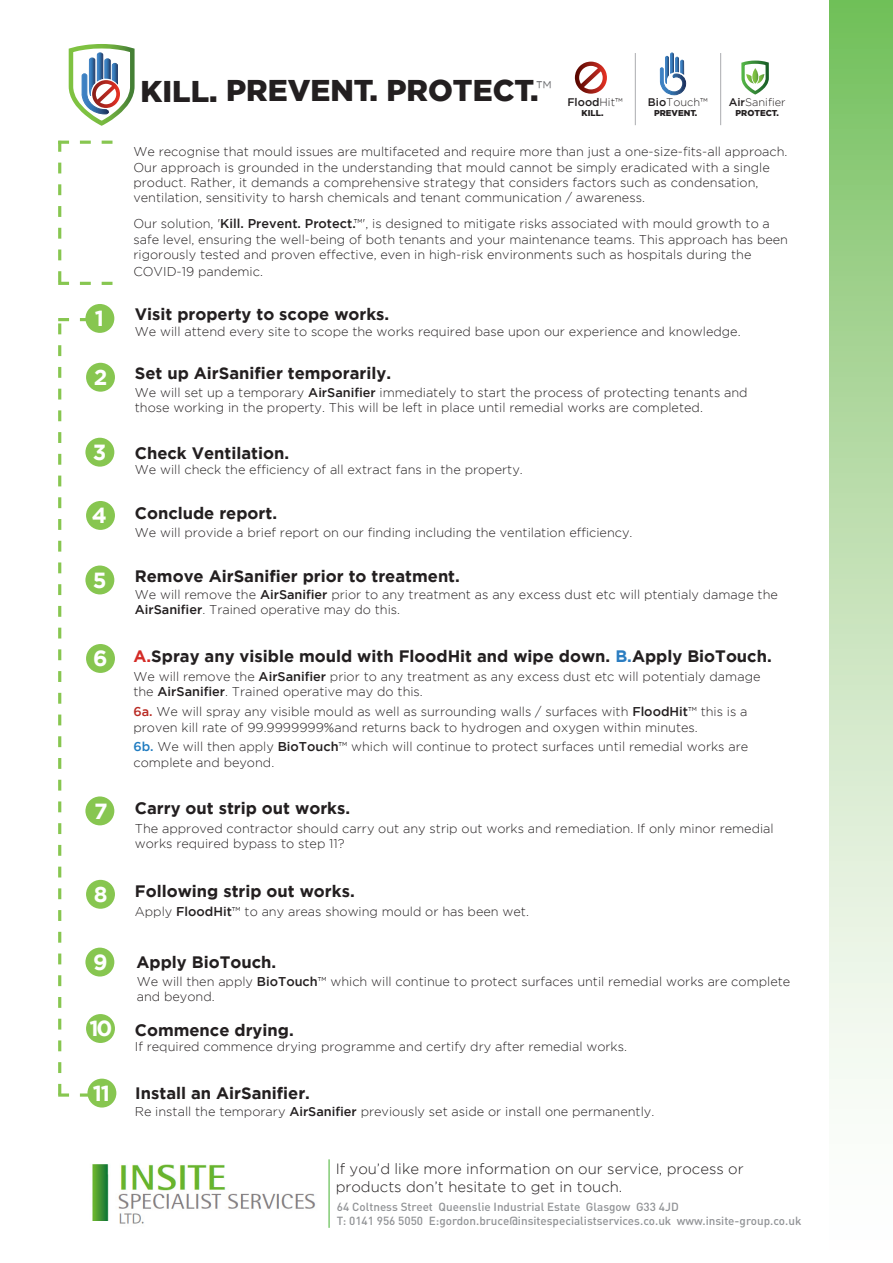
<style>
.page{position:relative;width:893px;height:1263px;background:#fff}
.page>*{position:absolute;margin:0;border:0;box-sizing:border-box;transform-origin:0 0}
.t1{font:900 30px "Gotham";color:#231f20}
.t2{font:700 21.9px "Gotham";color:#fff}
.t3{font:700 16.5px "Gotham";color:#231f20}
.t4{font:300 14.85px/17.9px "Gotham";color:#231f20}
.t5{font:300 12.75px/15.3px "Gotham";color:#231f20}
.t6{font:500 11.7px/14px "DIN Pro";color:#919396}
.t7{font:300 10.95px "Gotham";color:#231f20}
.t8{font:900 8.55px "Gotham";color:#231f20}
.s1{font-weight:500}
.s2{color:#d42b26}
.s3{color:#2b7dc1}
.s4{font-weight:500;color:#b92b24}
.s5{font-weight:500;color:#207cc1}
</style>
<div class="page">
<div style="left:84px;top:302px;width:32px;height:32px;background:#87c650;border-radius:50%"></div>
<div style="left:82px;top:301px;width:35px;height:35px;border:3px solid #fff;border-radius:50%"></div>
<div style="left:85px;top:361px;width:31px;height:32px;background:#87c650;border-radius:50%"></div>
<div style="left:83px;top:360px;width:35px;height:35px;border:3px solid #fff;border-radius:50%"></div>
<div style="left:85px;top:499px;width:31px;height:32px;background:#87c650;border-radius:50%"></div>
<div style="left:83px;top:498px;width:35px;height:35px;border:3px solid #fff;border-radius:50%"></div>
<div style="left:85px;top:642px;width:31px;height:32px;background:#87c650;border-radius:50%"></div>
<div style="left:83px;top:641px;width:35px;height:35px;border:3px solid #fff;border-radius:50%"></div>
<div style="left:85px;top:1012px;width:31px;height:32px;background:#87c650;border-radius:50%"></div>
<div style="left:83px;top:1011px;width:35px;height:35px;border:3px solid #fff;border-radius:50%"></div>
<div style="left:86px;top:1077px;width:32px;height:32px;background:#87c650;border-radius:50%"></div>
<div style="left:85px;top:1076px;width:34px;height:34px;border:3px solid #fff;border-radius:50%"></div>
<div style="left:84px;top:436px;width:32px;height:32px;background:#87c650;border-radius:50%"></div>
<div style="left:82px;top:435px;width:35px;height:35px;border:3px solid #fff;border-radius:50%"></div>
<div style="left:84px;top:564px;width:32px;height:32px;background:#87c650;border-radius:50%"></div>
<div style="left:82px;top:563px;width:35px;height:34px;border:3px solid #fff;border-radius:50%"></div>
<div style="left:84px;top:795px;width:32px;height:32px;background:#87c650;border-radius:50%"></div>
<div style="left:82px;top:793px;width:35px;height:35px;border:3px solid #fff;border-radius:50%"></div>
<div style="left:85px;top:878px;width:31px;height:32px;background:#87c650;border-radius:50%"></div>
<div style="left:83px;top:877px;width:35px;height:35px;border:3px solid #fff;border-radius:50%"></div>
<div style="left:82px;top:942px;width:35px;height:35px;border:3px solid #fff;border-radius:50%"></div>
<div style="left:84px;top:946px;width:32px;height:32px;background:#87c650;border-radius:50%"></div>
<div style="left:82px;top:945px;width:35px;height:34px;border:3px solid #fff;border-radius:50%"></div>
<img style="left:92px;top:1164px;width:224px;height:60px">
<div style="left:85px;top:1221px;width:30px;height:6px;background:#fff"></div>
<hr style="left:328px;top:1159px;width:2px;height:69px;background:#59ba47">
<div style="left:829px;top:0;width:64px;height:1263px;background:linear-gradient(to bottom,#7cc264,#fff)"></div>
<svg style="left:58px;top:44px;width:77px;height:241px"></svg>
<svg style="left:58px;top:318px;width:32px;height:779px"></svg>
<svg style="left:575px;top:62px;width:32px;height:32px"></svg>
<svg style="left:660px;top:52px;width:26px;height:44px"></svg>
<svg style="left:741px;top:60px;width:28px;height:35px"></svg>
<hr style="left:635px;top:53px;width:1px;height:72px;background:#acadb1">
<hr style="left:720px;top:53px;width:1px;height:72px;background:#acadb1">
<h1 class="t1" style="left:141px;top:73px;width:483px">KILL. PREVENT. PROTECT.<sup>™</sup> <sub>Flood</sub><sub>Hit™</sub></h1>
<p class="t7" style="left:648px;top:96px;width:61px"><span class="s1">Bio</span>Touch™</p>
<p class="t7" style="left:729px;top:96px;width:58px"><span class="s1">Air</span>Sanifier</p>
<p class="t8" style="left:582px;top:108px;width:23px">KILL.</p>
<p class="t8" style="left:654px;top:108px;width:45px">PREVENT.</p>
<p class="t8" style="left:735px;top:108px;width:45px">PROTECT.</p>
<p class="t5" style="left:133px;top:144px;width:656px">We recognise that mould issues are multifaceted and require more than just a one-size-fits-all approach.<br>Our approach is grounded in the understanding that mould cannot be simply eradicated with a single product. Rather, it demands a comprehensive strategy that considers factors such as condensation, ventilation, sensitivity to harsh chemicals and tenant communication / awareness.</p>
<p class="t5" style="left:133px;top:216px;width:656px">Our solution, '<span class="s1">Kill. Prevent. Protect.</span>™', is designed to mitigate risks associated with mould growth to a safe level, ensuring the well-being of both tenants and your maintenance teams. This approach has been rigorously tested and proven effective, even in high-risk environments such as hospitals during the</p>
<p class="t5" style="left:133px;top:264px;width:131px">COVID-19 pandemic.</p>
<h2 class="t2" style="left:95px;top:305px;width:11px">1</h2>
<p class="t3" style="left:135px;top:304px;width:256px">Visit property to scope works.</p>
<p class="t5" style="left:135px;top:324px;width:607px">We will attend every site to scope the works required base upon our experience and knowledge.</p>
<h2 class="t2" style="left:94px;top:364px;width:15px">2</h2>
<p class="t3" style="left:135px;top:364px;width:258px">Set up AirSanifier temporarily.</p>
<p class="t5" style="left:135px;top:385px;width:614px">We will set up a temporary <span class="s1">AirSanifier</span> immediately to start the process of protecting tenants and those working in the property. This will be left in place until remedial works are completed.</p>
<h2 class="t2" style="left:93px;top:439px;width:15px">3</h2>
<p class="t3" style="left:135px;top:443px;width:156px">Check Ventilation.</p>
<p class="t5" style="left:135px;top:462px;width:389px">We will check the efficiency of all extract fans in the property.</p>
<h2 class="t2" style="left:92px;top:503px;width:17px">4</h2>
<p class="t3" style="left:135px;top:504px;width:144px">Conclude report.</p>
<p class="t5" style="left:135px;top:525px;width:499px">We will provide a brief report on our finding including the ventilation efficiency.</p>
<h2 class="t2" style="left:93px;top:567px;width:15px">5</h2>
<p class="t3" style="left:135px;top:567px;width:327px">Remove AirSanifier prior to treatment.</p>
<p class="t5" style="left:135px;top:586px;width:645px">We will remove the <span class="s1">AirSanifier</span> prior to any treatment as any excess dust etc will ptentialy damage the<br><span class="s1">AirSanifier</span>. Trained operative may do this.</p>
<h2 class="t2" style="left:93px;top:646px;width:16px">6</h2>
<p class="t3" style="left:133px;top:647px;width:640px"><span class="s2">A.</span>Spray any visible mould with FloodHit and wipe down. <span class="s3">B.</span>Apply BioTouch.</p>
<p class="t5" style="left:133px;top:669px;width:629px">We will remove the <span class="s1">AirSanifier</span> prior to any treatment as any excess dust etc will potentialy damage the <span class="s1">AirSanifier</span>. Trained operative may do this.</p>
<p class="t5" style="left:133px;top:704px;width:616px"><span class="s4">6a.</span> We will spray any visible mould as well as surrounding walls / surfaces with <span class="s1">FloodHit</span>™ this is a proven kill rate of 99.9999999%and returns back to hydrogen and oxygen within minutes.</p>
<p class="t5" style="left:133px;top:739px;width:616px"><span class="s5">6b.</span> We will then apply <span class="s1">BioTouch</span>™ which will continue to protect surfaces until remedial works are complete and beyond.</p>
<h2 class="t2" style="left:94px;top:798px;width:15px">7</h2>
<p class="t3" style="left:135px;top:798px;width:217px">Carry out strip out works.</p>
<p class="t5" style="left:135px;top:820px;width:640px">The approved contractor should carry out any strip out works and remediation. If only minor remedial works required bypass to step 11?</p>
<h2 class="t2" style="left:94px;top:881px;width:15px">8</h2>
<p class="t3" style="left:135px;top:882px;width:221px">Following strip out works.</p>
<p class="t5" style="left:135px;top:903px;width:396px">Apply <span class="s1">FloodHit</span>™ to any areas showing mould or has been wet.</p>
<h2 class="t2" style="left:93px;top:949px;width:16px">9</h2>
<p class="t3" style="left:136px;top:952px;width:141px">Apply BioTouch.</p>
<p class="t5" style="left:137px;top:973px;width:655px">We will then apply <span class="s1">BioTouch</span>™ which will continue to protect surfaces until remedial works are complete and beyond.</p>
<h2 class="t2" style="left:89px;top:1016px;width:24px">10</h2>
<p class="t3" style="left:135px;top:1020px;width:160px">Commence drying.</p>
<p class="t5" style="left:135px;top:1039px;width:494px">If required commence drying programme and certify dry after remedial works.</p>
<h2 class="t2" style="left:93px;top:1080px;width:19px">11</h2>
<p class="t3" style="left:135px;top:1084px;width:176px">Install an AirSanifier.</p>
<p class="t5" style="left:135px;top:1103px;width:521px">Re install the temporary <span class="s1">AirSanifier</span> previously set aside or install one permanently.</p>
<p class="t4" style="left:336px;top:1160px;width:410px">If you’d like more information on our service, process or products don’t hesitate to get in touch.</p>
<p class="t6" style="left:337px;top:1198px;width:466px">64 Coltness Street Queenslie Industrial Estate Glasgow G33 4JD<br>T: 0141 956 5050 E:gordon.bruce@insitespecialistservices.co.uk www.insite-group.co.uk</p>
</div>
